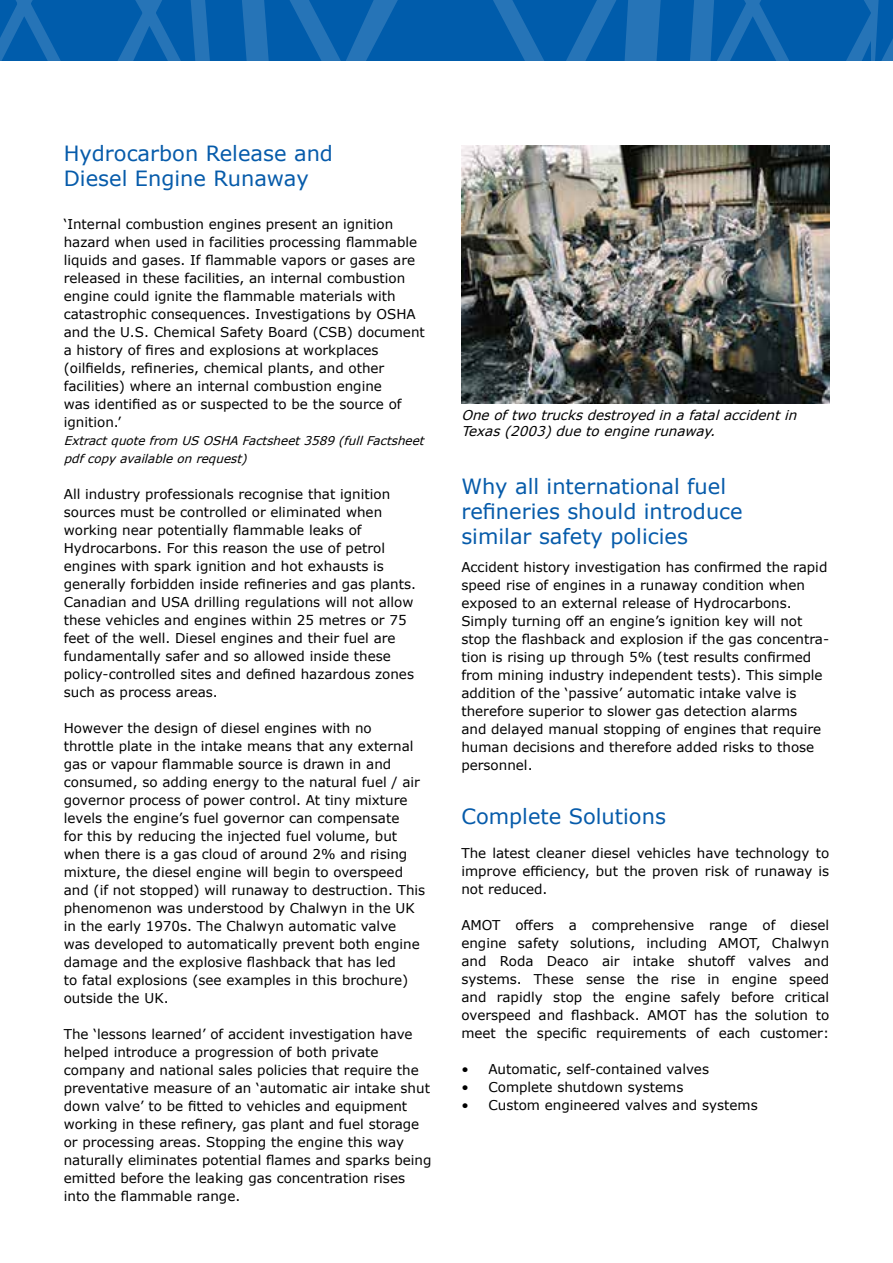
<style>
.page{position:relative;width:893px;height:1263px;background:#fff}
.page>*{position:absolute;margin:0;border:0;box-sizing:border-box;transform-origin:0 0}
.t1{font:21px/25.2px "Verdana";color:#065baa}
.t2{font:13.5px/18px "Verdana";color:#000}
.t3{font:italic 13.5px/16.2px "Verdana";color:#000}
.t4{font:italic 12px/18px "Verdana";color:#000}
</style>
<div class="page">
<svg style="left:0;top:0;width:893px;height:61px;background:#0a62ae"></svg>
<img style="left:461px;top:145px;width:368px;height:259px">
<h1 class="t1" style="left:64px;top:141px;width:271px">Hydrocarbon Release and<br>Diesel Engine Runaway</h1>
<p class="t2" style="left:64px;top:215px;width:363px">‘Internal combustion engines present an ignition hazard when used in facilities processing flammable liquids and gases. If flammable vapors or gases are released in these facilities, an internal combustion engine could ignite the flammable materials with catastrophic consequences. Investigations by OSHA and the U.S. Chemical Safety Board (CSB) document a history of fires and explosions at workplaces (oilfields, refineries, chemical plants, and other facilities) where an internal combustion engine<br>was identified as or suspected to be the source of ignition.’</p>
<p class="t4" style="left:64px;top:431px;width:366px">Extractquotefrom US OSHA Factsheet3589(fullFactsheet pdfcopyavailableonrequest)</p>
<p class="t2" style="left:64px;top:485px;width:354px">All industry professionals recognise that ignition sources must be controlled or eliminated when working near potentially flammable leaks of Hydrocarbons. For this reason the use of petrol engines with spark ignition and hot exhausts is generally forbidden inside refineries and gas plants.<br>Canadian and USA drilling regulations will not allow these vehicles and engines within 25 metres or 75 feet of the well. Diesel engines and their fuel are fundamentally safer and so allowed inside these policy-controlled sites and defined hazardous zones such as process areas.</p>
<p class="t2" style="left:64px;top:719px;width:363px">However the design of diesel engines with no throttle plate in the intake means that any external gas or vapour flammable source is drawn in and consumed, so adding energy to the natural fuel / air governor process of power control. At tiny mixture levels the engine’s fuel governor can compensate<br>for this by reducing the injected fuel volume, but when there is a gas cloud of around 2% and rising mixture, the diesel engine will begin to overspeed and (if not stopped) will runaway to destruction. This phenomenon was understood by Chalwyn in the UK in the early 1970s. The Chalwyn automatic valve was developed to automatically prevent both engine damage and the explosive flashback that has led<br>to fatal explosions (see examples in this brochure) outside the UK.</p>
<p class="t2" style="left:64px;top:1025px;width:369px">The ‘lessons learned’ of accident investigation have helped introduce a progression of both private company and national sales policies that require the preventative measure of an ‘automatic air intake shut down valve’ to be fitted to vehicles and equipment working in these refinery, gas plant and fuel storage or processing areas. Stopping the engine this way naturally eliminates potential flames and sparks being emitted before the leaking gas concentration rises into the flammable range.</p>
<p class="t3" style="left:461px;top:407px;width:341px">Oneoftwotrucksdestroyedinafatalaccidentin<br>Texas(2003)duetoenginerunaway.</p>
<h1 class="t1" style="left:461px;top:473px;width:283px">Why all international fuel refineries should introduce similar safety policies</h1>
<p class="t2" style="left:461px;top:557px;width:369px">Accident history investigation has confirmed the rapid speed rise of engines in a runaway condition when exposed to an external release of Hydrocarbons.<br>Simply turning off an engine’s ignition key will not stop the flashback and explosion if the gas concentra&shy;tion is rising up through 5% (test results confirmed from mining industry independent tests). This simple addition of the ‘passive’ automatic intake valve is therefore superior to slower gas detection alarms<br>and delayed manual stopping of engines that require human decisions and therefore added risks to those personnel.</p>
<h1 class="t1" style="left:461px;top:803px;width:206px">Complete Solutions</h1>
<p class="t2" style="left:461px;top:844px;width:369px;text-align:justify">The latest cleaner diesel vehicles have technology to improve efficiency, but the proven risk of runaway is not reduced.</p>
<p class="t2" style="left:461px;top:916px;width:369px;text-align:justify">AMOT offers a comprehensive range of diesel engine safety solutions, including AMOT, Chalwyn and Roda Deaco air intake shutoff valves and systems. These sense the rise in engine speed and rapidly stop the engine safely before critical overspeed and flashback. AMOT has the solution to meet the specific requirements of each customer:</p>
<p class="t2" style="left:461px;top:1060px;width:249px">• Automatic, self-contained valves</p>
<p class="t2" style="left:461px;top:1078px;width:224px">• Complete shutdown systems</p>
<p class="t2" style="left:461px;top:1096px;width:298px">• Custom engineered valves and systems</p>
</div>
